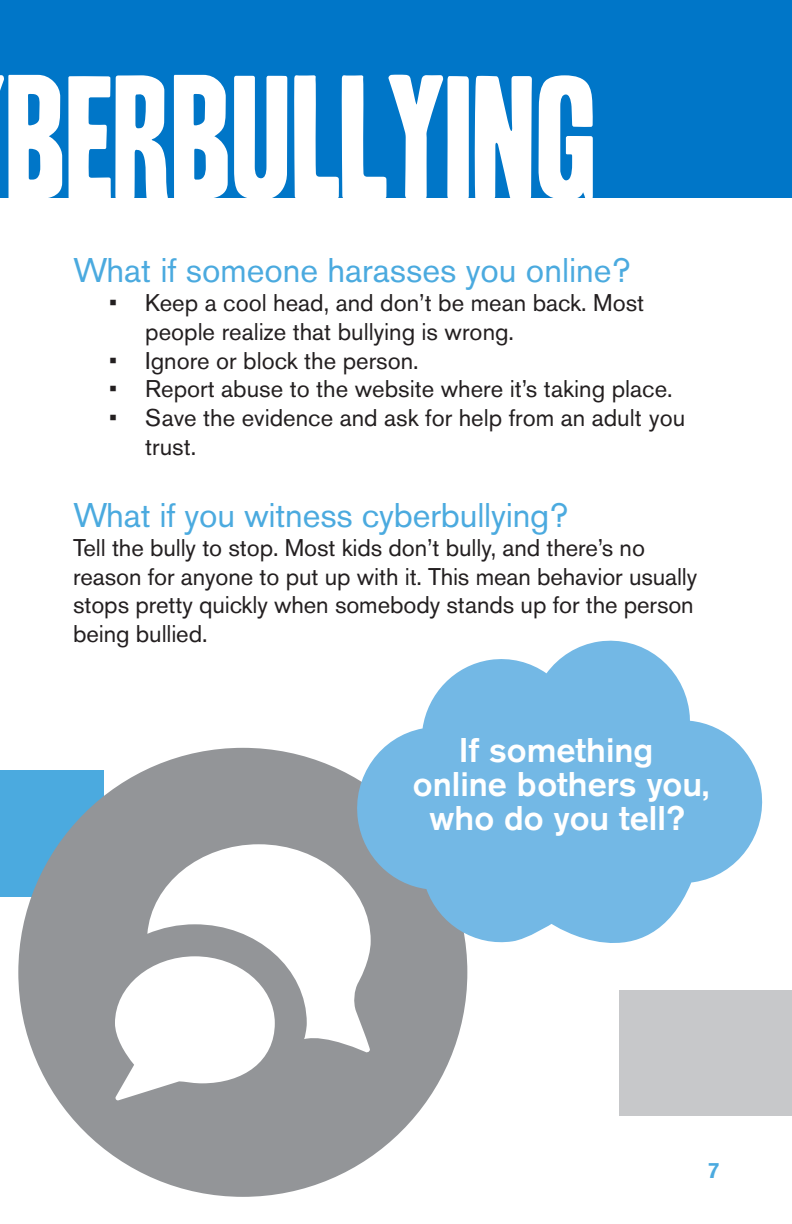
<style>
.page{position:relative;width:792px;height:1224px;background:#fff}
.page>*{position:absolute;margin:0;border:0;box-sizing:border-box;transform-origin:0 0}
.t1{font:152px "Headline One HPLHS";color:#fff}
.t2{font:34px "Akzidenz Grotesk Pro";letter-spacing:-.005em;color:#4baadf}
.t3{font:500 34px/34px "Akzidenz Grotesk Pro";color:#fff;text-align:center}
.t4{font:24px/28.8px "Akzidenz Grotesk Pro";color:#231f20}
.t5{font:500 22px "Akzidenz Grotesk Pro";color:#4baadf}
</style>
<div class="page">
<div style="left:0;top:770px;width:104px;height:126px;background:#4baadf"></div>
<div style="left:619px;top:990px;width:173px;height:126px;background:#c7c8ca"></div>
<div style="left:0;top:0;width:792px;height:198px;background:#0076c8"></div>
<div style="left:18px;top:748px;width:449px;height:449px;background:#939598;border-radius:50%"></div>
<svg style="left:147px;top:844px;width:223px;height:208px;fill:#fff"></svg>
<svg style="left:115px;top:956px;width:160px;height:144px"></svg>
<svg style="left:352px;top:640px;width:411px;height:348px;fill:#73b8e5"></svg>
<h1 class="t1" style="left:8px;top:65px;width:593px">BERBULLYING</h1>
<h2 class="t2" style="left:73px;top:248px;width:559px">What if someone harasses you online?</h2>
<p class="t4" style="left:145px;top:288px;width:501px;text-indent:-36px">• Keep a cool head, and don’t be mean back. Most people realize that bullying is wrong.</p>
<p class="t4" style="left:109px;top:346px;width:311px">• Ignore or block the person.</p>
<p class="t4" style="left:109px;top:374px;width:565px">• Report abuse to the website where it’s taking place.</p>
<p class="t4" style="left:145px;top:403px;width:542px;text-indent:-36px">• Save the evidence and ask for help from an adult you trust.</p>
<h2 class="t2" style="left:73px;top:493px;width:497px">What if you witness cyberbullying?</h2>
<p class="t4" style="left:73px;top:533px;width:626px">Tell the bully to stop. Most kids don’t bully, and there’s no reason for anyone to put up with it. This mean behavior usually stops pretty quickly when somebody stands up for the person being bullied.</p>
<h2 class="t3" style="left:413px;top:733px;width:298px">If something online bothers you, who do you tell?</h2>
<p class="t5" style="left:708px;top:1156px;width:14px">7</p>
</div>
